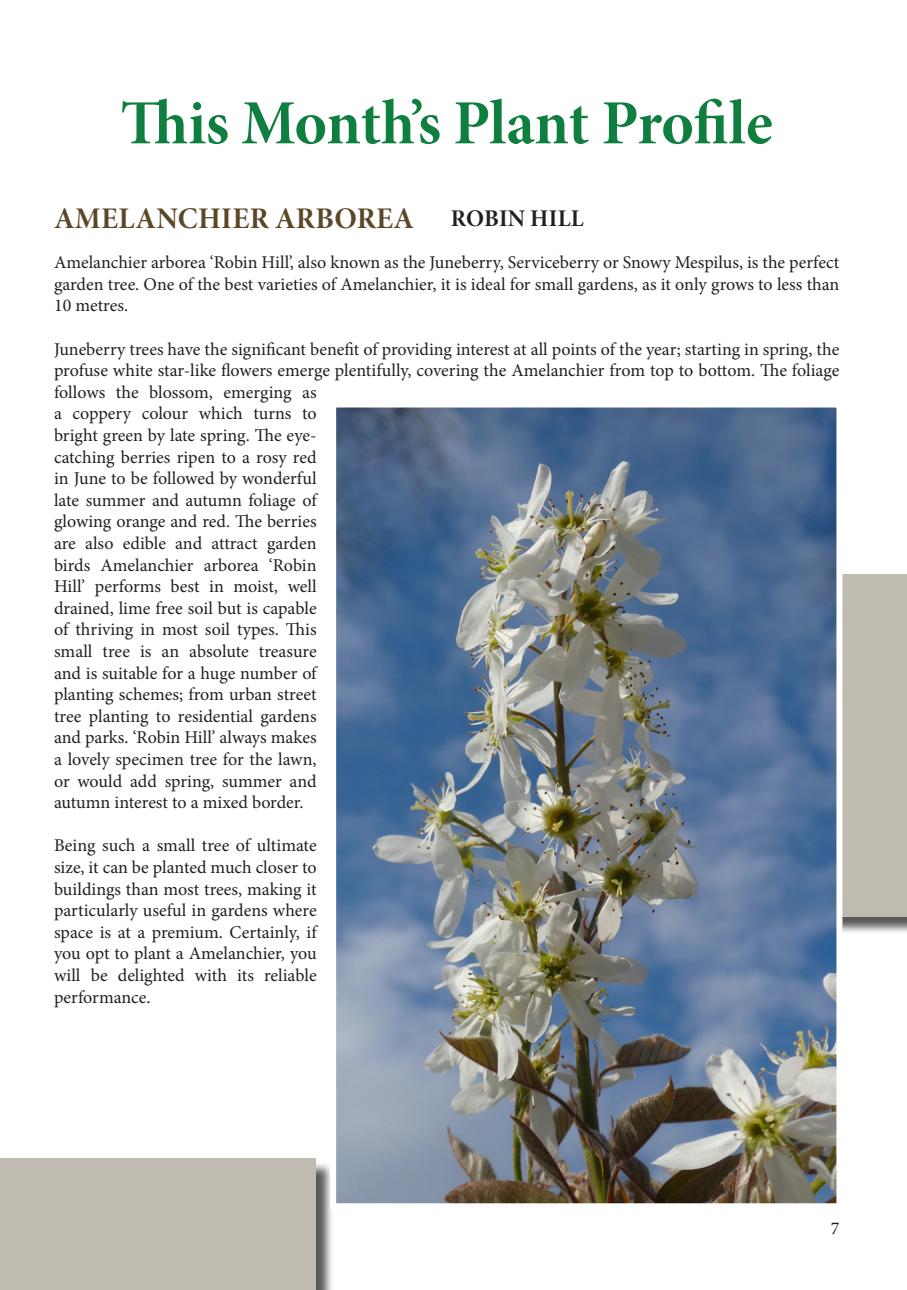
<style>
.page{position:relative;width:907px;height:1290px;background:#fff}
.page>*{position:absolute;margin:0;border:0;box-sizing:border-box;transform-origin:0 0}
.Heading{font:63px "Minion Pro Bold Subh";letter-spacing:-.005em;color:#0f7f3f}
.Sub_heading{font:30px "Minion Pro Bold Subh";letter-spacing:.01em;color:#5b4627}
.Sub_heading-2{font:24px "Minion Pro Bold Subh";letter-spacing:.01em;color:#231f20}
.Paragraph_Style_1{font:18px/21.6px "Minion Pro";color:#231f20;text-align:justify}
</style>
<div class="page">
<div style="left:2px;top:1161px;width:332px;height:129px;background:#231f20;opacity:.75"></div>
<div style="left:0;top:1158px;width:315px;height:132px;background:#bfbbb0"></div>
<div style="left:738px;top:576px;width:168px;height:359px;background:#231f20;opacity:.75"></div>
<div style="left:735px;top:574px;width:171px;height:342px;background:#bfbbb0"></div>
<img style="left:337px;top:408px;width:498px;height:794px">
<div style="left:330px;top:401px;width:512px;height:808px;border:6px solid #fff"></div>
<p class="Heading" style="left:121px;top:86px;width:653px">This Month’s Plant Profile</p>
<p class="Sub_heading" style="left:54px;top:201px;width:361px">AMELANCHIER ARBOREA</p>
<p class="Sub_heading-2" style="left:451px;top:204px;width:134px">ROBIN HILL</p>
<p class="Paragraph_Style_1" style="left:54px;top:252px;width:786px">Amelanchier arborea ‘Robin Hill’, also known as the Juneberry, Serviceberry or Snowy Mespilus, is the perfect garden tree. One of the best varieties of Amelanchier, it is ideal for small gardens, as it only grows to less than 10 metres.</p>
<p class="Paragraph_Style_1" style="left:54px;top:338px;width:786px;text-align:left">Juneberry trees have the significant benefit of providing interest at all points of the year; starting in spring, the profuse white star-like flowers emerge plentifully, covering the Amelanchier from top to bottom. The foliage follows the blossom, emerging as<br>a coppery colour which turns to<br>bright green by late spring. The eye-<br>catching berries ripen to a rosy red<br>in June to be followed by wonderful<br>late summer and autumn foliage of<br>glowing orange and red. The berries<br>are also edible and attract garden<br>birds Amelanchier arborea ‘Robin<br>Hill’ performs best in moist, well<br>drained, lime free soil but is capable<br>of thriving in most soil types. This<br>small tree is an absolute treasure<br>and is suitable for a huge number of<br>planting schemes; from urban street<br>tree planting to residential gardens<br>and parks. ‘Robin Hill’ always makes<br>a lovely specimen tree for the lawn,<br>or would add spring, summer and<br>autumn interest to a mixed border.</p>
<p class="Paragraph_Style_1" style="left:54px;top:835px;width:264px">Being such a small tree of ultimate size, it can be planted much closer to buildings than most trees, making it particularly useful in gardens where space is at a premium. Certainly, if you opt to plant a Amelanchier, you will be delighted with its reliable performance.</p>
<p class="Paragraph_Style_1" style="left:830px;top:1218px;width:10px">7</p>
</div>
